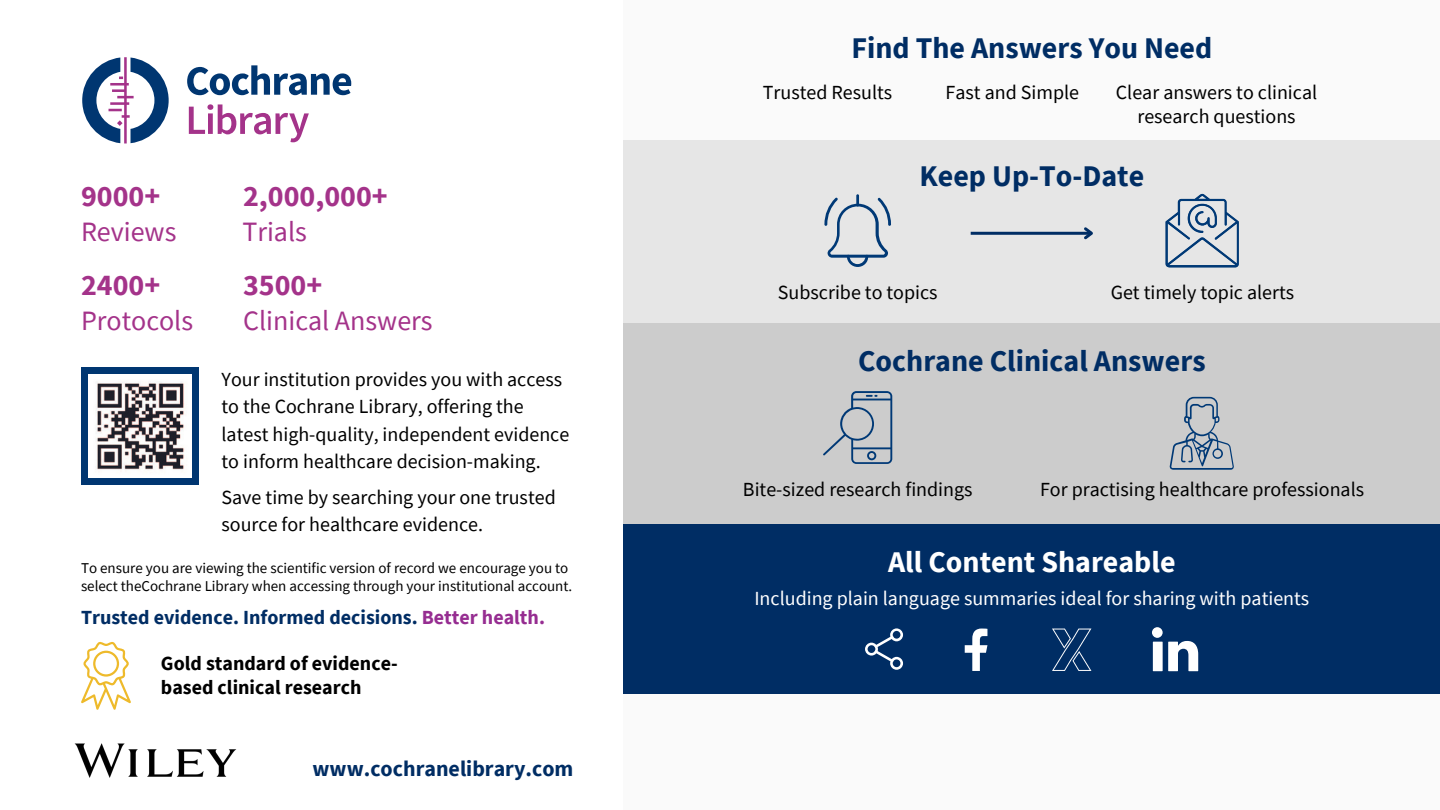
<style>
.page{position:relative;width:1440px;height:810px;background:#fff}
.page>*{position:absolute;margin:0;border:0;box-sizing:border-box;transform-origin:0 0}
.t1{font:700 30px "Source Sans Pro";color:#002d64}
.t2{font:700 30px "Source Sans Pro";color:#a4338a}
.t3{font:700 30px "Source Sans Pro";color:#fff}
.t4{font:28px "Source Sans Pro";color:#a4338a}
.t5{font:700 22px "Source Sans Pro";color:#002d64}
.t6{font:20px/27.5px "Source Sans Pro";color:#000}
.t7{font:20px "Source Sans Pro";color:#fff}
.t8{font:700 20px "Source Sans Pro";color:#002d64}
.t9{font:700 20px "Source Sans Pro";color:#000}
.t10{font:15px/18px "Source Sans Pro";color:#000}
.s1{color:#962d91}
</style>
<div class="page">
<svg style="left:82px;top:57px;width:87px;height:86px"></svg>
<svg style="left:187px;top:65px;width:164px;height:30px"></svg>
<svg style="left:189px;top:104px;width:120px;height:38px"></svg>
<div style="left:81px;top:367px;width:118px;height:118px;background:#003671"></div>
<img style="left:88px;top:374px;width:104px;height:104px">
<div style="left:624px;top:0;width:816px;height:140px;background:#fafafa"></div>
<div style="left:624px;top:140px;width:816px;height:184px;background:#e6e6e6"></div>
<div style="left:624px;top:324px;width:816px;height:200px;background:#ccc"></div>
<div style="left:624px;top:524px;width:816px;height:170px;background:#002d64"></div>
<div style="left:624px;top:694px;width:816px;height:116px;background:#fafafa"></div>
<svg style="left:824px;top:194px;width:67px;height:73px"></svg>
<svg style="left:1166px;top:194px;width:73px;height:73px"></svg>
<hr style="left:971px;top:232px;width:120px;height:3px;background:#002d64">
<svg style="left:1081px;top:227px;width:12px;height:13px"></svg>
<svg style="left:823px;top:391px;width:69px;height:73px"></svg>
<svg style="left:1170px;top:397px;width:64px;height:73px"></svg>
<svg style="left:865px;top:628px;width:38px;height:42px"></svg>
<svg style="left:965px;top:629px;width:22px;height:42px"></svg>
<svg style="left:1052px;top:629px;width:39px;height:42px"></svg>
<svg style="left:1153px;top:641px;width:45px;height:30px"></svg>
<div style="left:1152px;top:627px;width:11px;height:11px;background:#fff;border-radius:50%"></div>
<svg style="left:81px;top:642px;width:50px;height:68px"></svg>
<img style="left:74px;top:743px;width:163px;height:35px">
<p class="t2" style="left:81px;top:176px;width:81px">9000+</p>
<p class="t4" style="left:81px;top:213px;width:97px">Reviews</p>
<p class="t2" style="left:81px;top:265px;width:81px">2400+</p>
<p class="t4" style="left:81px;top:302px;width:114px">Protocols</p>
<p class="t2" style="left:243px;top:176px;width:146px">2,000,000+</p>
<p class="t4" style="left:242px;top:213px;width:66px">Trials</p>
<p class="t2" style="left:243px;top:265px;width:81px">3500+</p>
<p class="t4" style="left:243px;top:302px;width:191px">Clinical Answers</p>
<p class="t6" style="left:222px;top:365px;width:349px">Your institution provides you with access to the Cochrane Library, offering the latest high-quality, independent evidence to inform healthcare decision-making.</p>
<p class="t6" style="left:222px;top:483px;width:336px">Save time by searching your one trusted source for healthcare evidence.</p>
<p class="t10" style="left:81px;top:558px;width:493px">To ensure you are viewing the scientific version of record we encourage you to select theCochrane Library when accessing through your institutional account.</p>
<p class="t8" style="left:81px;top:604px;width:466px">Trusted evidence. Informed decisions. <span class="s1">Better health.</span></p>
<p class="t9" style="left:161px;top:650px;width:238px">Gold standard of evidence-</p>
<p class="t9" style="left:161px;top:674px;width:202px">based clinical research</p>
<p class="t5" style="left:313px;top:754px;width:262px">www.cochranelibrary.com</p>
<p class="t1" style="left:851px;top:29px;width:363px">Find The Answers You Need</p>
<p class="t6" style="left:763px;top:78px;width:131px">Trusted Results</p>
<p class="t6" style="left:946px;top:78px;width:135px">Fast and Simple</p>
<p class="t6" style="left:1116px;top:78px;width:203px">Clear answers to clinical</p>
<p class="t6" style="left:1137px;top:102px;width:160px">research questions</p>
<p class="t1" style="left:919px;top:156px;width:226px">Keep Up-To-Date</p>
<p class="t6" style="left:778px;top:278px;width:161px">Subscribe to topics</p>
<p class="t6" style="left:1111px;top:278px;width:185px">Get timely topic alerts</p>
<p class="t1" style="left:858px;top:342px;width:349px">Cochrane Clinical Answers</p>
<p class="t6" style="left:743px;top:475px;width:231px">Bite-sized research findings</p>
<p class="t6" style="left:1040px;top:475px;width:326px">For practising healthcare professionals</p>
<p class="t3" style="left:888px;top:542px;width:289px">All Content Shareable</p>
<p class="t7" style="left:754px;top:585px;width:556px">Including plain language summaries ideal for sharing with patients</p>
</div>
